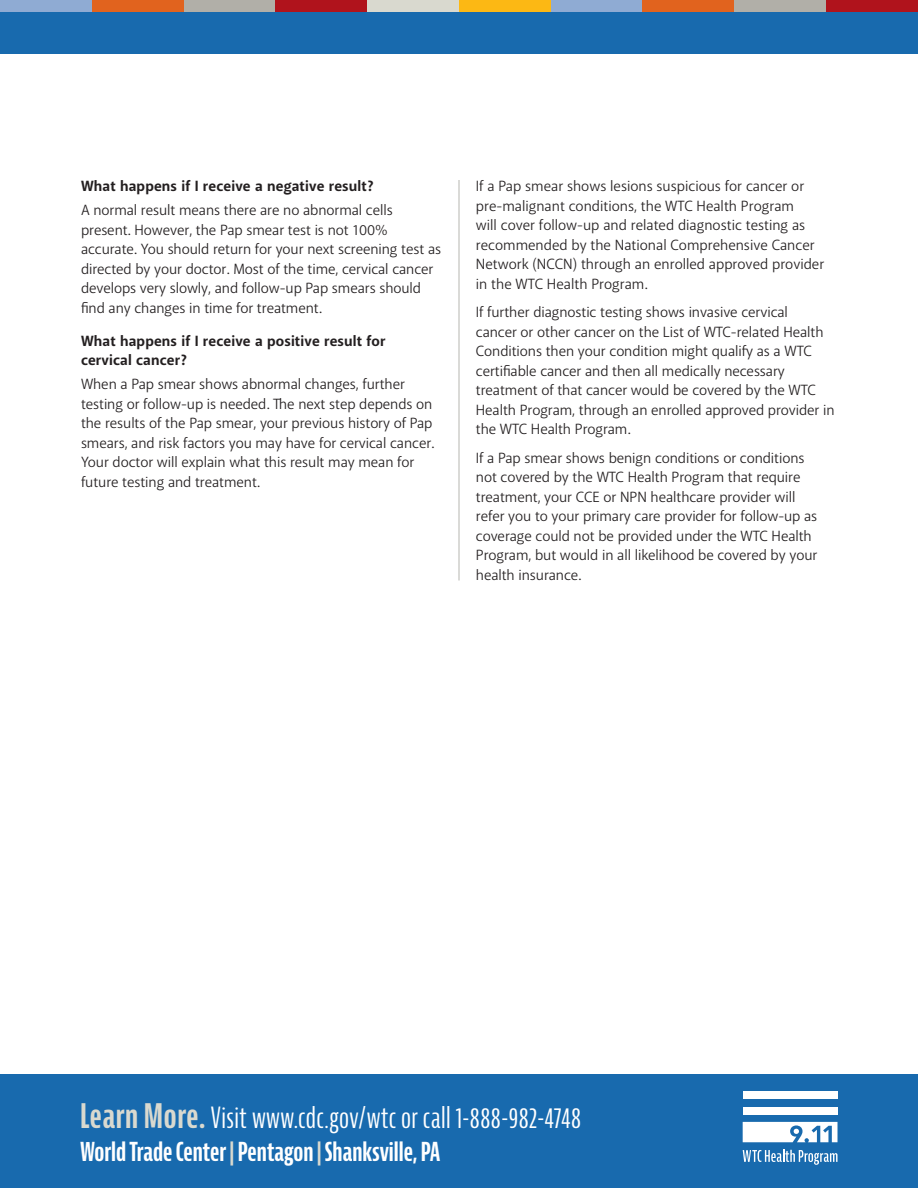
<style>
.page{position:relative;width:918px;height:1188px;background:#fff}
.page>*{position:absolute;margin:0;border:0;box-sizing:border-box;transform-origin:0 0}
.t1{font:extra-condensed 28.5px "Bernina Sans";letter-spacing:.015em;color:#fff}
.t2{font:700 extra-condensed 25.5px "Bernina Sans";color:#fff}
.Flyer_body{font:15px/19.5px "Akagi Pro";letter-spacing:-.005em;color:#231f20}
.H4_Flyer_Question{font:700 15px/19.5px "Akagi Pro";letter-spacing:.01em;color:#231f20}
.s1{font-weight:700;font-size:33px;color:#d9d9cf}
.s2{color:#d9d9cf}
</style>
<div class="page">
<div style="left:0;top:0;width:918px;height:54px;background:#186aae"></div>
<div style="left:0;top:0;width:92px;height:12px;background:#8fabd3"></div>
<div style="left:92px;top:0;width:92px;height:12px;background:#e1631e"></div>
<div style="left:184px;top:0;width:91px;height:12px;background:#b1afa8"></div>
<div style="left:275px;top:0;width:92px;height:12px;background:#b0131c"></div>
<div style="left:367px;top:0;width:92px;height:12px;background:#d9d9cf"></div>
<div style="left:459px;top:0;width:92px;height:12px;background:#fcb814"></div>
<div style="left:551px;top:0;width:92px;height:12px;background:#8fabd3"></div>
<div style="left:643px;top:0;width:91px;height:12px;background:#e1631e"></div>
<div style="left:734px;top:0;width:92px;height:12px;background:#b1afa8"></div>
<div style="left:826px;top:0;width:92px;height:12px;background:#b0131c"></div>
<hr style="left:459px;top:180px;width:1px;height:400px;background:#b7b6b1">
<div style="left:0;top:1075px;width:918px;height:113px;background:#186aae"></div>
<div style="left:743px;top:1107px;width:95px;height:8px;background:#fff"></div>
<div style="left:743px;top:1092px;width:95px;height:7px;background:#fff"></div>
<svg style="left:743px;top:1122px;width:95px;height:20px;background:#dce8f2"></svg>
<svg style="left:743px;top:1150px;width:95px;height:15px"></svg>
<h4 class="H4_Flyer_Question" style="left:81px;top:177px;width:294px">What happens if I receive a negative result?</h4>
<p class="Flyer_body" style="left:81px;top:201px;width:362px">A normal result means there are no abnormal cells present. However, the Pap smear test is not 100% accurate. You should return for your next screening test as directed by your doctor. Most of the time, cervical cancer develops very slowly, and follow-up Pap smears should find any changes in time for treatment.</p>
<h4 class="H4_Flyer_Question" style="left:81px;top:331px;width:306px">What happens if I receive a positive result for cervical cancer?</h4>
<p class="Flyer_body" style="left:81px;top:375px;width:355px">When a Pap smear shows abnormal changes, further testing or follow-up is needed. The next step depends on the results of the Pap smear, your previous history of Pap smears, and risk factors you may have for cervical cancer.<br>Your doctor will explain what this result may mean for future testing and treatment.</p>
<p class="Flyer_body" style="left:476px;top:177px;width:350px">If a Pap smear shows lesions suspicious for cancer or pre-malignant conditions, the WTC Health Program<br>will cover follow-up and related diagnostic testing as recommended by the National Comprehensive Cancer Network (NCCN) through an enrolled approved provider in the WTC Health Program.</p>
<p class="Flyer_body" style="left:476px;top:303px;width:360px">If further diagnostic testing shows invasive cervical<br>cancer or other cancer on the List of WTC-related Health Conditions then your condition might qualify as a WTC certifiable cancer and then all medically necessary treatment of that cancer would be covered by the WTC Health Program, through an enrolled approved provider in the WTC Health Program.</p>
<p class="Flyer_body" style="left:476px;top:448px;width:343px">If a Pap smear shows benign conditions or conditions not covered by the WTC Health Program that require treatment, your CCE or NPN healthcare provider will refer you to your primary care provider for follow-up as coverage could not be provided under the WTC Health Program, but would in all likelihood be covered by your health insurance.</p>
<h1 class="t1" style="left:80px;top:1102px;width:503px"><span class="s1">Learn More.</span> Visit www.cdc.gov/wtc or call 1-888-982-4748</h1>
<h2 class="t2" style="left:80px;top:1137px;width:362px">World Trade Center <span class="s2">|</span>Pentagon <span class="s2">|</span> Shanksville, PA</h2>
</div>
